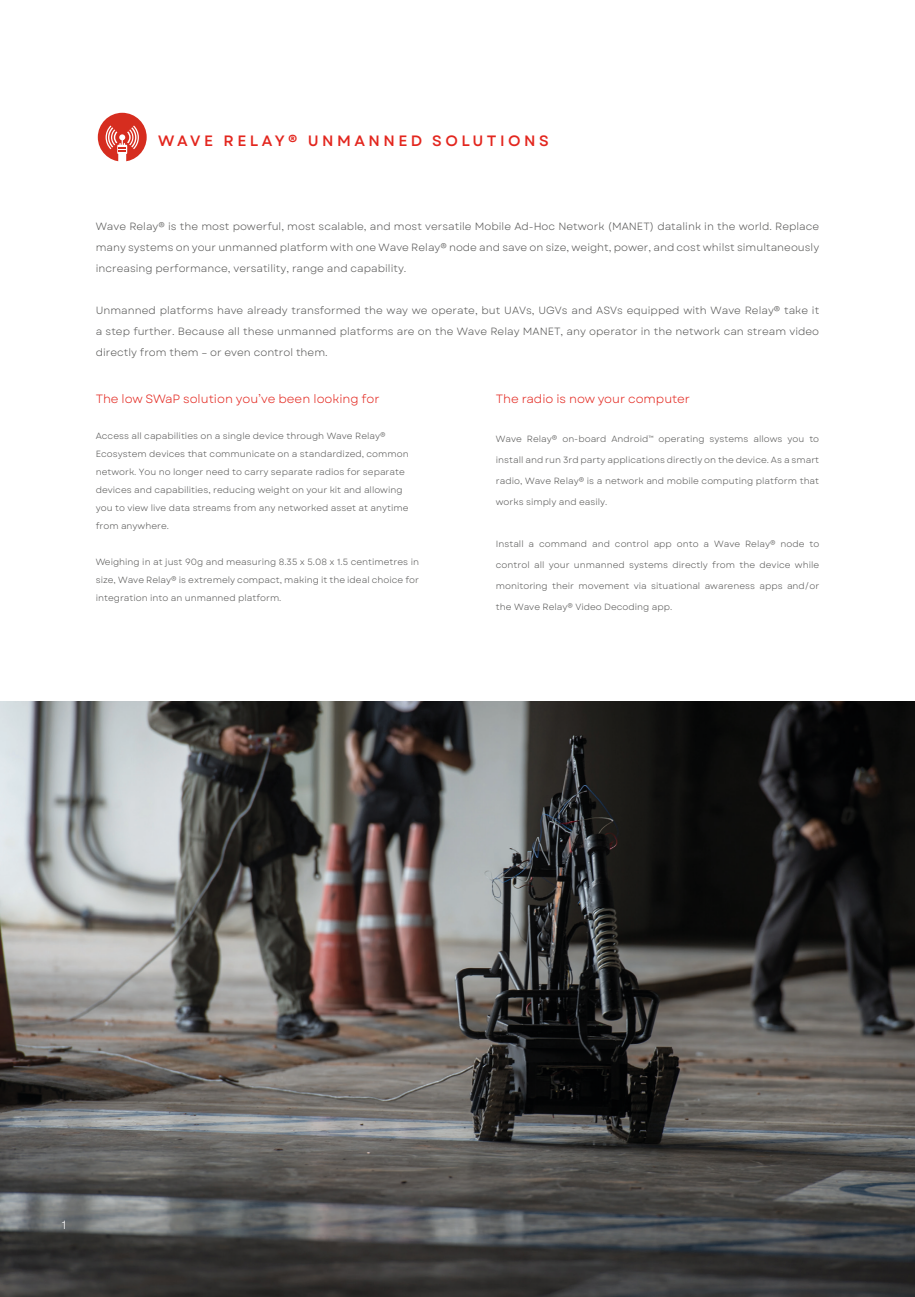
<style>
.page{position:relative;width:915px;height:1297px;background:#fff}
.page>*{position:absolute;margin:0;border:0;box-sizing:border-box;transform-origin:0 0}
.t1{font:500 15px "Garet";letter-spacing:.23em;color:#e3261e}
.t2{font:12px "Garet";color:#e3261e}
.t3{font:12px "Garet";color:#fff}
.t4{font:10.5px/21px "Garet";color:#575756;text-align:justify}
.t5{font:9px/18px "Garet";color:#575756}
</style>
<div class="page">
<img style="left:0;top:702px;width:914px;height:595px">
<svg style="left:96px;top:112px;width:52px;height:51px"></svg>
<div style="left:95px;top:110px;width:54px;height:54px;border:2px solid #fff;border-radius:50%"></div>
<svg style="left:105px;top:126px;width:34px;height:37px"></svg>
<p class="t1" style="left:158px;top:131px;width:392px">WAVE RELAY® UNMANNED SOLUTIONS</p>
<p class="t4" style="left:96px;top:216px;width:724px">Wave Relay® is the most powerful, most scalable, and most versatile Mobile Ad-Hoc Network (MANET) datalink in the world. Replace many systems on your unmanned platform with one Wave Relay® node and save on size, weight, power, and cost whilst simultaneously increasing performance, versatility, range and capability.</p>
<p class="t4" style="left:96px;top:300px;width:724px">Unmanned platforms have already transformed the way we operate, but UAVs, UGVs and ASVs equipped with Wave Relay® take it a step further. Because all these unmanned platforms are on the Wave Relay MANET, any operator in the network can stream video directly from them – or even control them.</p>
<p class="t2" style="left:96px;top:392px;width:285px">The low SWaP solution you’ve been looking for</p>
<p class="t5" style="left:96px;top:427px;width:314px">Access all capabilities on a single device through Wave Relay® Ecosystem devices that communicate on a standardized, common network. You no longer need to carry separate radios for separate devices and capabilities, reducing weight on your kit and allowing you to view live data streams from any networked asset at anytime from anywhere.</p>
<p class="t5" style="left:96px;top:553px;width:325px;text-align:justify">Weighing in at just 90g and measuring 8.35 x 5.08 x 1.5 centimetres in size, Wave Relay® is extremely compact, making it the ideal choice for integration into an unmanned platform.</p>
<p class="t2" style="left:495px;top:392px;width:196px">The radio is now your computer</p>
<p class="t5" style="left:495px;top:430px;width:325px">Wave Relay® on-board Android™ operating systems allows you to</p>
<p class="t5" style="left:495px;top:451px;width:325px">install and run 3rd party applications directly on the device. As a smart</p>
<p class="t5" style="left:495px;top:472px;width:325px">radio, Wave Relay® is a network and mobile computing platform that</p>
<p class="t5" style="left:495px;top:493px;width:113px">works simply and easily.</p>
<p class="t5" style="left:495px;top:535px;width:325px">Install a command and control app onto a Wave Relay® node to</p>
<p class="t5" style="left:495px;top:556px;width:325px">control all your unmanned systems directly from the device while</p>
<p class="t5" style="left:495px;top:577px;width:325px">monitoring their movement via situational awareness apps and/or</p>
<p class="t5" style="left:495px;top:598px;width:178px">the Wave Relay® Video Decoding app.</p>
<p class="t3" style="left:62px;top:1217px;width:6px">1</p>
</div>
